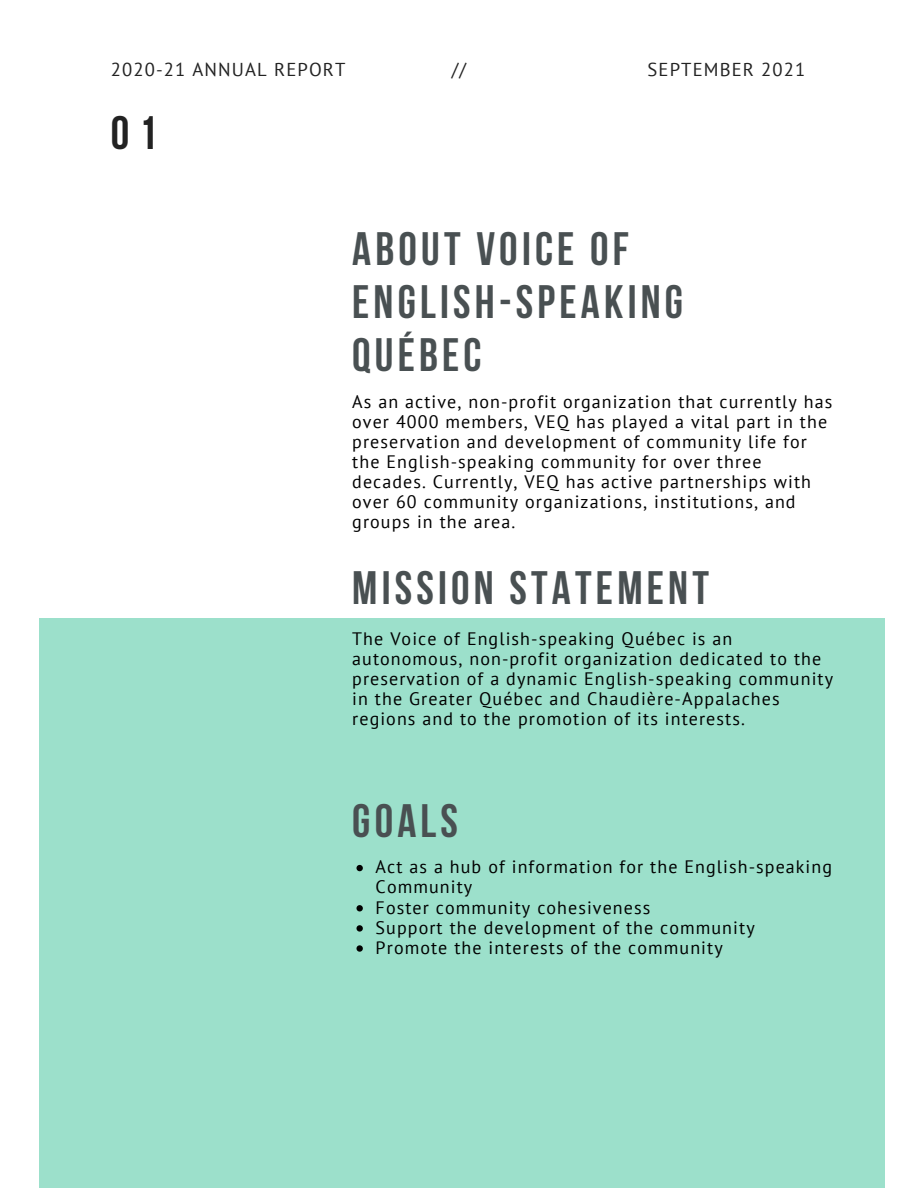
<style>
.page{position:relative;width:918px;height:1188px;background:#fff}
.page>*{position:absolute;margin:0;border:0;box-sizing:border-box;transform-origin:0 0}
.t1{font:700 46.65px/52.9px "Bebas Neue";letter-spacing:.09em;color:#495052}
.t2{font:700 46.65px "Bebas Neue";color:#222}
.t3{font:18.6px "PT Sans";letter-spacing:.06em;color:#222}
.t4{font:18px/20.1px "PT Sans";letter-spacing:.06em;color:#000}
</style>
<div class="page">
<div style="left:39px;top:619px;width:846px;height:569px;background:#9ce0cb"></div>
<svg style="left:356px;top:865px;width:7px;height:6px"></svg>
<svg style="left:356px;top:905px;width:7px;height:6px"></svg>
<svg style="left:356px;top:925px;width:7px;height:7px"></svg>
<svg style="left:356px;top:945px;width:7px;height:7px"></svg>
<p class="t3" style="left:111px;top:58px;width:236px">2020-21 ANNUAL REPORT</p>
<p class="t3" style="left:452px;top:58px;width:16px">//</p>
<p class="t3" style="left:648px;top:58px;width:159px">SEPTEMBER 2021</p>
<p class="t2" style="left:111px;top:114px;width:48px">01</p>
<p class="t1" style="left:352px;top:227px;width:332px">ABOUT VOICE OF<br>ENGLISH-SPEAKING<br>QUÉBEC</p>
<p class="t4" style="left:352px;top:391px;width:482px">As an active, non-profit organization that currently has over 4000 members, VEQ has played a vital part in the preservation and development of community life for the English-speaking community for over three decades. Currently, VEQ has active partnerships with over 60 community organizations, institutions, and groups in the area.</p>
<p class="t1" style="left:352px;top:566px;width:358px">MISSION STATEMENT</p>
<p class="t4" style="left:352px;top:628px;width:482px">The Voice of English-speaking Québec is an autonomous, non-profit organization dedicated to the preservation of a dynamic English-speaking community in the Greater Québec and Chaudière-Appalaches regions and to the promotion of its interests.</p>
<p class="t1" style="left:352px;top:799px;width:107px">GOALS</p>
<p class="t4" style="left:376px;top:857px;width:458px">Act as a hub of information for the English-speaking<br>Community</p>
<p class="t4" style="left:376px;top:897px;width:276px">Foster community cohesiveness</p>
<p class="t4" style="left:376px;top:917px;width:381px">Support the development of the community</p>
<p class="t4" style="left:376px;top:937px;width:349px">Promote the interests of the community</p>
</div>
